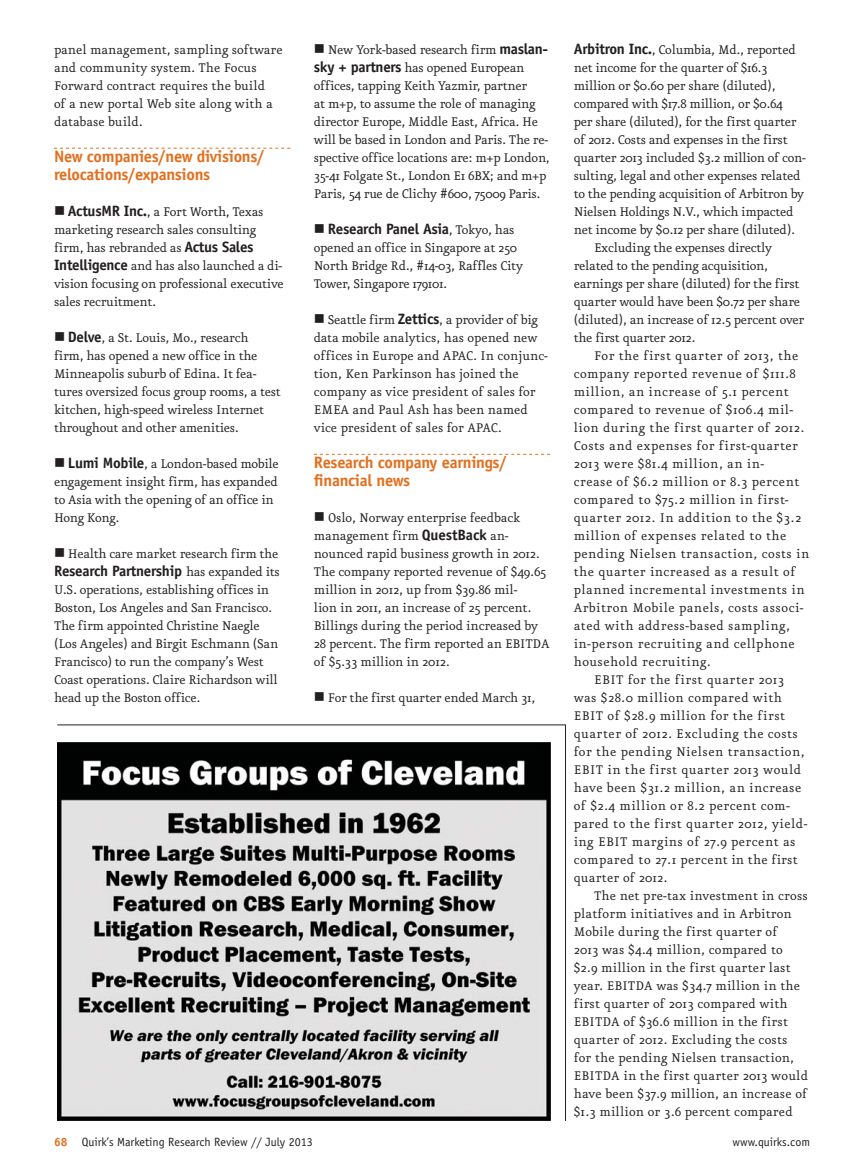
<style>
.page{position:relative;width:864px;height:1175px;background:#fff}
.page>*{position:absolute;margin:0;border:0;box-sizing:border-box;transform-origin:0 0}
.t1{font:700 16.5px/18px "Officina Sans";letter-spacing:-.02em;color:#e36f1e}
.t2{font:15px/18px "Eureka";letter-spacing:-.01em;color:#231f20}
.t3{font:15px "Eureka";letter-spacing:.03em;color:#231f20}
.t4{font:15px "Eureka";letter-spacing:.01em;color:#231f20}
.t5{font:700 15px "Officina Sans";letter-spacing:-.02em;color:#231f20}
.t6{font:12px "Officina Sans";color:#231f20}
.s1{font-family:"Officina Sans";font-weight:700}
.s2{font-family:"Eureka";font-weight:400}
.s3{font-weight:700;color:#e36f1e}
</style>
<div class="page">
<svg style="left:54px;top:148px;width:236px;height:1px"></svg>
<svg style="left:314px;top:454px;width:236px;height:1px"></svg>
<img style="left:57px;top:742px;width:493px;height:378px">
<hr style="left:57px;top:724px;width:509px;height:1px;background:#231f20">
<hr style="left:565px;top:724px;width:1px;height:396px;background:#231f20">
<p class="t2" style="left:54px;top:43px;width:230px">panel management, sampling software and community system. The Focus<br>Forward contract requires the build<br>of a new portal Web site along with a database build.</p>
<p class="t1" style="left:54px;top:149px;width:212px">New companies/new divisions/ relocations/expansions</p>
<p class="t2" style="left:54px;top:205px;width:231px;text-indent:14px"><span class="s1">ActusMR Inc.</span>, a Fort Worth, Texas marketing research sales consulting firm, has rebranded as <span class="s1">Actus Sales Intelligence</span> and has also launched a di&shy;vision focusing on professional executive sales recruitment.</p>
<p class="t2" style="left:54px;top:331px;width:228px;text-indent:14px"><span class="s1">Delve</span>, a St. Louis, Mo., research firm, has opened a new office in the Minneapolis suburb of Edina. It fea&shy;tures oversized focus group rooms, a test kitchen, high-speed wireless Internet throughout and other amenities.</p>
<p class="t2" style="left:54px;top:457px;width:226px;text-indent:14px"><span class="s1">Lumi Mobile</span>, a London-based mobile engagement insight firm, has expanded to Asia with the opening of an office in<br>Hong Kong.</p>
<p class="t2" style="left:68px;top:547px;width:212px">Health care market research firm the</p>
<p class="t5" style="left:54px;top:565px;width:227px">Research Partnership <span class="s2">has expanded its</span></p>
<p class="t2" style="left:54px;top:583px;width:226px">U.S. operations, establishing offices in Boston, Los Angeles and San Francisco.<br>The firm appointed Christine Naegle (Los Angeles) and Birgit Eschmann (San Francisco) to run the company’s West Coast operations. Claire Richardson will head up the Boston office.</p>
<p class="t2" style="left:314px;top:43px;width:238px;text-indent:14px">New York-based research firm <span class="s1">maslan&shy;sky + partners</span> has opened European offices, tapping Keith Yazmir, partner<br>at m+p, to assume the role of managing director Europe, Middle East, Africa. He will be based in London and Paris. The re&shy;spective office locations are: m+p London, 35-41 Folgate St., London E1 6BX; and m+p Paris, 54 rue de Clichy #600, 75009 Paris.</p>
<p class="t5" style="left:328px;top:223px;width:188px">Research Panel Asia<span class="s2">, Tokyo, has</span></p>
<p class="t2" style="left:314px;top:241px;width:211px">opened an office in Singapore at 250<br>North Bridge Rd., #14-03, Raffles City<br>Tower, Singapore 179101.</p>
<p class="t2" style="left:314px;top:313px;width:236px;text-indent:14px">Seattle firm <span class="s1">Zettics</span>, a provider of big data mobile analytics, has opened new offices in Europe and APAC. In conjunc&shy;tion, Ken Parkinson has joined the company as vice president of sales for EMEA and Paul Ash has been named vice president of sales for APAC.</p>
<p class="t1" style="left:314px;top:455px;width:194px">Research company earnings/ financial news</p>
<p class="t2" style="left:314px;top:511px;width:237px;text-indent:14px">Oslo, Norway enterprise feedback management firm <span class="s1">QuestBack</span> an&shy;nounced rapid business growth in 2012.<br>The company reported revenue of $49.65 million in 2012, up from $39.86 mil-<br>lion in 2011, an increase of 25 percent.<br>Billings during the period increased by 28 percent. The firm reported an EBITDA of $5.33 million in 2012.</p>
<p class="t2" style="left:328px;top:691px;width:209px">For the first quarter ended March 31,</p>
<p class="t2" style="left:574px;top:43px;width:223px"><span class="s1">Arbitron Inc.</span>, Columbia, Md., reported</p>
<p class="t2" style="left:574px;top:61px;width:195px">net income for the quarter of $16.3</p>
<p class="t2" style="left:574px;top:79px;width:203px">million or $0.60 per share (diluted),</p>
<p class="t2" style="left:574px;top:97px;width:211px">compared with $17.8 million, or $0.64</p>
<p class="t2" style="left:574px;top:115px;width:224px">per share (diluted), for the first quarter</p>
<p class="t2" style="left:574px;top:133px;width:215px">of 2012. Costs and ex penses in the first</p>
<p class="t2" style="left:574px;top:151px;width:234px">quarter 2013 included $3.2 million of con-</p>
<p class="t2" style="left:574px;top:169px;width:228px">sulting, legal and other expenses related</p>
<p class="t2" style="left:574px;top:187px;width:232px">to the pending acquisition of Arbitron by</p>
<p class="t2" style="left:574px;top:205px;width:221px">Nielsen Holdings N.V., which impacted</p>
<p class="t2" style="left:574px;top:223px;width:223px">net income by $0.12 per share (diluted).</p>
<p class="t2" style="left:594px;top:241px;width:180px">Excluding the expenses directly</p>
<p class="t2" style="left:574px;top:259px;width:196px">related to the pending acquisition,</p>
<p class="t2" style="left:574px;top:277px;width:227px">earnings per share (diluted) for the first</p>
<p class="t2" style="left:574px;top:295px;width:228px">quarter would have been $0.72 per share</p>
<p class="t2" style="left:574px;top:313px;width:232px">(diluted), an increase of 12.5 percent over</p>
<p class="t2" style="left:574px;top:331px;width:123px">the first quarter 2012.</p>
<p class="t3" style="left:594px;top:351px;width:206px">For the first quarter of 2013, the</p>
<p class="t3" style="left:574px;top:369px;width:223px">company reported revenue of $111.8</p>
<p class="t3" style="left:574px;top:387px;width:217px">million, an increase of 5.1 percent</p>
<p class="t3" style="left:574px;top:405px;width:221px">compared to revenue of $106.4 mil-</p>
<p class="t3" style="left:574px;top:423px;width:232px">lion during the first quarter of 2012.</p>
<p class="t3" style="left:574px;top:441px;width:226px">Costs and expenses for first-quarter</p>
<p class="t3" style="left:574px;top:459px;width:192px">2013 were $81.4 million, an in-</p>
<p class="t3" style="left:574px;top:477px;width:227px">crease of $6.2 million or 8.3 percent</p>
<p class="t3" style="left:574px;top:495px;width:216px">compared to $75.2 million in first-</p>
<p class="t3" style="left:574px;top:513px;width:229px">quarter 2012. In addition to the $3.2</p>
<p class="t3" style="left:574px;top:531px;width:214px">million of expenses related to the</p>
<p class="t3" style="left:574px;top:549px;width:237px">pending Nielsen transaction, costs in</p>
<p class="t3" style="left:574px;top:567px;width:223px">the quarter increased as a result of</p>
<p class="t3" style="left:574px;top:585px;width:232px">planned incremental investments in</p>
<p class="t3" style="left:574px;top:603px;width:231px">Arbitron Mobile panels, costs associ-</p>
<p class="t3" style="left:574px;top:621px;width:218px">ated with address-based sampling,</p>
<p class="t3" style="left:574px;top:639px;width:222px">in-person recruiting and cellphone</p>
<p class="t3" style="left:574px;top:657px;width:139px">household recruiting.</p>
<p class="t3" style="left:594px;top:675px;width:192px">EBIT for the first quarter 2013</p>
<p class="t3" style="left:574px;top:693px;width:210px">was $28.0 million compared with</p>
<p class="t3" style="left:574px;top:711px;width:213px">EBIT of $28.9 million for the first</p>
<p class="t3" style="left:574px;top:729px;width:226px">quarter of 2012. Excluding the costs</p>
<p class="t3" style="left:574px;top:747px;width:232px">for the pending Nielsen transaction,</p>
<p class="t3" style="left:574px;top:765px;width:229px">EBIT in the first quarter 2013 would</p>
<p class="t3" style="left:574px;top:783px;width:229px">have been $31.2 million, an increase</p>
<p class="t3" style="left:574px;top:801px;width:218px">of $2.4 million or 8.2 percent com-</p>
<p class="t3" style="left:574px;top:819px;width:235px">pared to the first quarter 2012, yield-</p>
<p class="t3" style="left:574px;top:837px;width:223px">ing EBIT margins of 27.9 percent as</p>
<p class="t3" style="left:574px;top:855px;width:225px">compared to 27.1 percent in the first</p>
<p class="t4" style="left:574px;top:873px;width:95px">quarter of 2012.</p>
<p class="t4" style="left:594px;top:891px;width:215px">The net pre-tax investment in cross</p>
<p class="t4" style="left:574px;top:909px;width:220px">platform initiatives and in Arbitron</p>
<p class="t4" style="left:574px;top:927px;width:205px">Mobile during the first quarter of</p>
<p class="t4" style="left:574px;top:945px;width:211px">2013 was $4.4 million, compared to</p>
<p class="t4" style="left:574px;top:963px;width:218px">$2.9 million in the first quarter last</p>
<p class="t4" style="left:574px;top:981px;width:228px">year. EBITDA was $34.7 million in the</p>
<p class="t4" style="left:574px;top:999px;width:215px">first quarter of 2013 compared with</p>
<p class="t4" style="left:574px;top:1017px;width:216px">EBITDA of $36.6 million in the first</p>
<p class="t4" style="left:574px;top:1035px;width:215px">quarter of 2012. Excluding the costs</p>
<p class="t4" style="left:574px;top:1053px;width:222px">for the pending Nielsen transaction,</p>
<p class="t4" style="left:574px;top:1071px;width:236px">EBITDA in the first quarter 2013 would</p>
<p class="t4" style="left:574px;top:1089px;width:235px">have been $37.9 million, an increase of</p>
<p class="t4" style="left:574px;top:1107px;width:221px">$1.3 million or 3.6 percent compared</p>
<p class="t6" style="left:54px;top:1137px;width:260px"><span class="s3">68</span> Quirk’s Marketing Research Review // July 2013</p>
<p class="t6" style="left:733px;top:1137px;width:79px">www.quirks.com</p>
</div>
